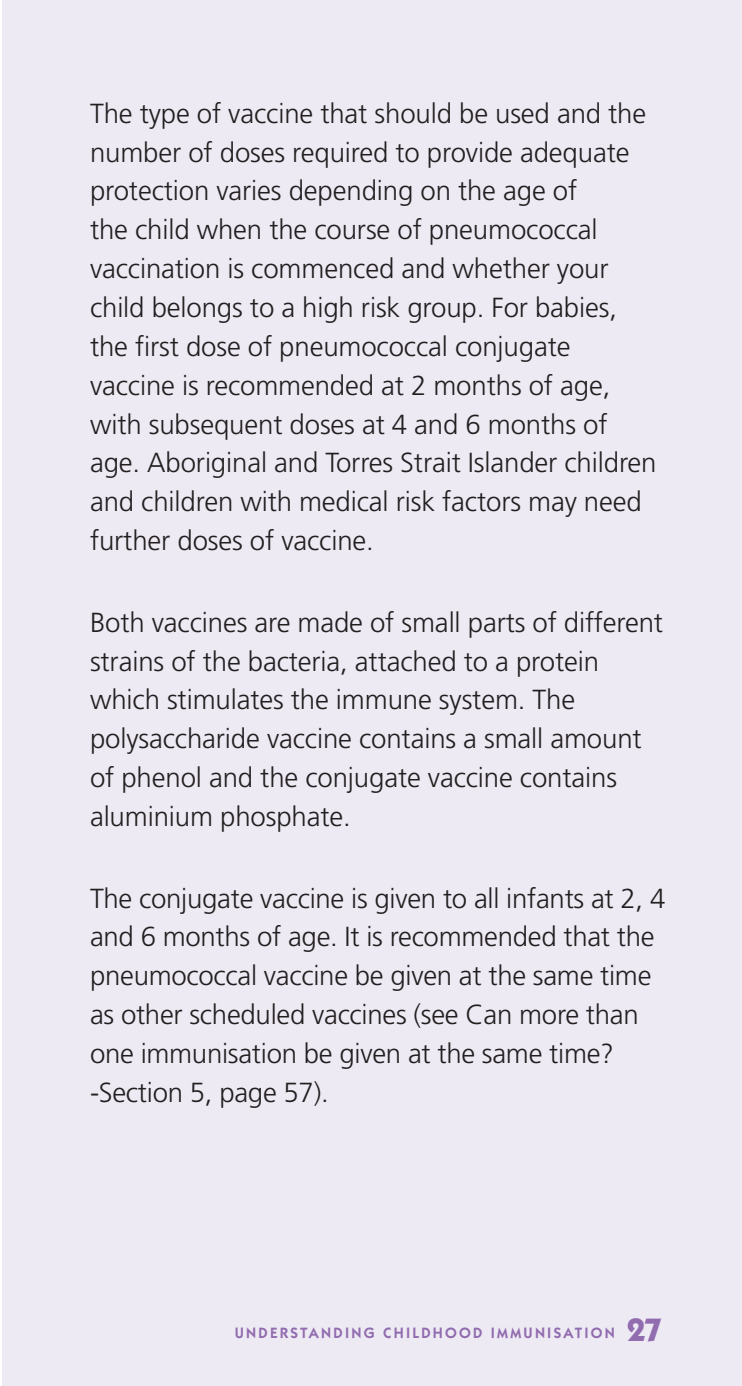
<style>
.page{position:relative;width:742px;height:1386px;background:#fff}
.page>*{position:absolute;margin:0;border:0;box-sizing:border-box;transform-origin:0 0}
.t1{font:300 27.65px/38.9px "Frutiger LT Std";letter-spacing:-.005em;color:#231f20}
.t2{font:600 15.05px "Itc Kabel";letter-spacing:.15em;color:#363e99}
.t3{font:600 15.05px "Itc Kabel";letter-spacing:.15em;color:#916caf}
.s1{font-weight:700;font-size:32.55px}
</style>
<div class="page">
<div style="left:2px;top:0;width:739px;height:1386px;background:#eeeaf4"></div>
<p class="t1" style="left:90px;top:96px;width:568px">The type of vaccine that should be used and the number of doses required to provide adequate protection varies depending on the age of<br>the child when the course of pneumococcal vaccination is commenced and whether your child belongs to a high risk group. For babies, the first dose of pneumococcal conjugate vaccine is recommended at 2 months of age, with subsequent doses at 4 and 6 months of age. Aboriginal and Torres Strait Islander children and children with medical risk factors may need further doses of vaccine.</p>
<p class="t1" style="left:90px;top:605px;width:574px">Both vaccines are made of small parts of different strains of the bacteria, attached to a protein which stimulates the immune system. The polysaccharide vaccine contains a small amount of phenol and the conjugate vaccine contains aluminium phosphate.</p>
<p class="t1" style="left:90px;top:880px;width:576px">The conjugate vaccine is given to all infants at 2, 4 and 6 months of age. It is recommended that the pneumococcal vaccine be given at the same time as other scheduled vaccines (see Can more than one immunisation be given at the same time? -Section 5, page 57).</p>
<p class="t3" style="left:235px;top:1328px;width:428px">UNDERSTANDING CHILDHOOD IMMUNISATION <span class="s1">27</span></p>
<p class="t2" style="left:242px;top:1328px;width:428px">UNDERSTANDING CHILDHOOD IMMUNISATION <span class="s1">27</span></p>
</div>
